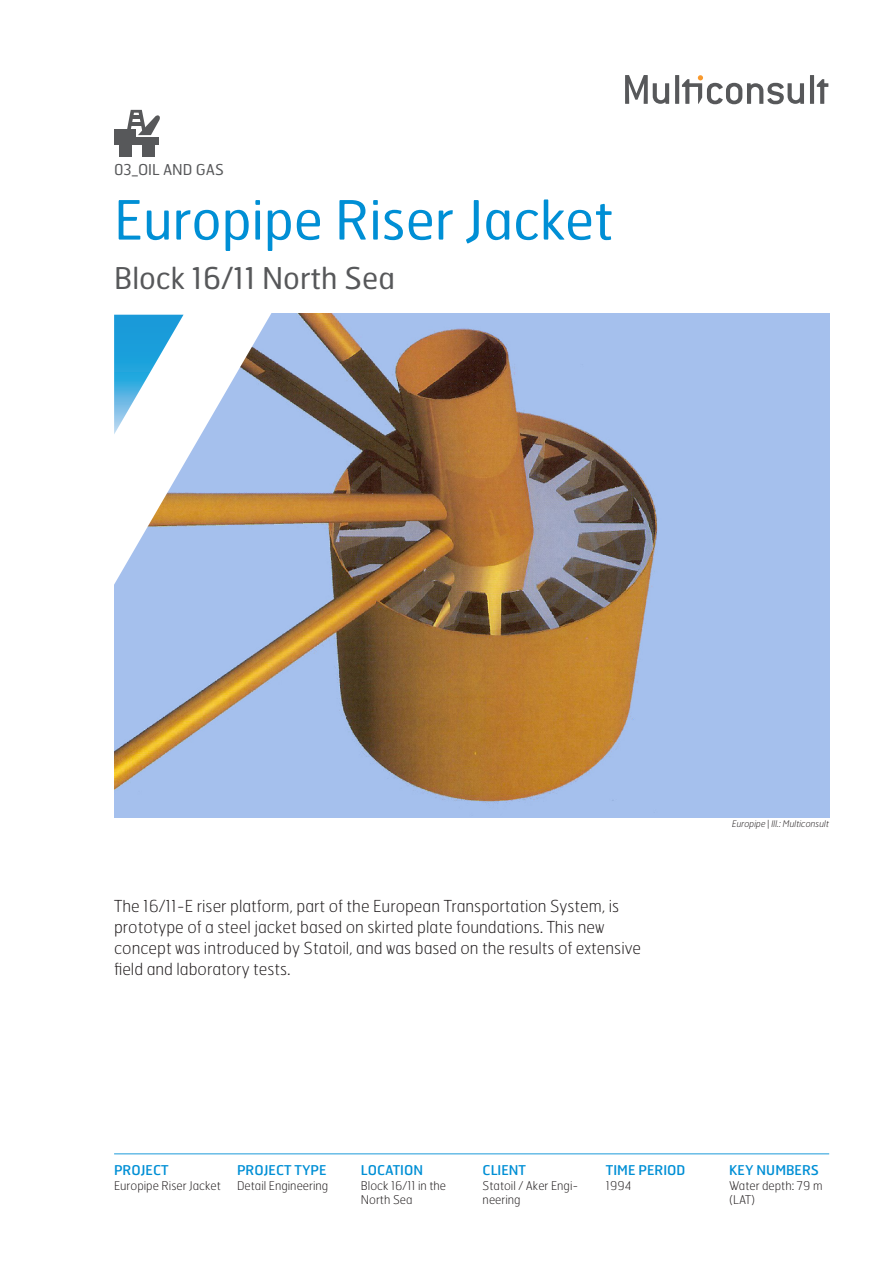
<style>
.page{position:relative;width:893px;height:1263px;background:#fff}
.page>*{position:absolute;margin:0;border:0;box-sizing:border-box;transform-origin:0 0}
.Overskrift{font:54px "Hermes FB";color:#008fd5}
.Brødtekst{font:30px "Hermes FB";color:#57585a}
.Brødtekst-2{font:100 16.5px "Hermes FB";color:#231f20}
.Symbol{font:15px "Hermes FB";color:#57585a}
.Nøkkelinfo_forside_o{font:13.5px "Hermes FB";color:#008fd5}
.Nøkkelinfo_forside_b{font:13.5px "Hermes FB";color:#008fd5}
.Nøkkelinfo_forside_b-2{font:100 12px/14.4px "Hermes FB";color:#231f20}
.t1{font:italic 100 9px "Hermes FB";color:#231f20}
</style>
<div class="page">
<img style="left:114px;top:313px;width:715px;height:504px">
<div style="left:114px;top:129px;width:21px;height:15px;background:#57585a"></div>
<div style="left:134px;top:137px;width:25px;height:7px;background:#57585a"></div>
<div style="left:119px;top:139px;width:12px;height:17px;background:#57585a"></div>
<div style="left:142px;top:139px;width:13px;height:17px;background:#57585a"></div>
<svg style="left:127px;top:110px;width:33px;height:25px"></svg>
<svg style="left:625px;top:75px;width:44px;height:29px"></svg>
<svg style="left:675px;top:75px;width:4px;height:29px"></svg>
<hr style="left:810px;top:75px;width:4px;height:29px;background:#57585a">
<svg style="left:817px;top:79px;width:11px;height:25px"></svg>
<svg style="left:682px;top:75px;width:122px;height:29px"></svg>
<svg style="left:114px;top:313px;width:165px;height:346px;fill:#a5c0ed"></svg>
<hr style="left:114px;top:1153px;width:715px;height:1px;background:#008fd5">
<svg style="left:114px;top:315px;width:70px;height:119px"></svg>
<p class="Symbol" style="left:114px;top:160px;width:111px">03_OIL AND GAS</p>
<p class="Overskrift" style="left:114px;top:186px;width:501px">Europipe Riser Jacket</p>
<p class="Brødtekst" style="left:114px;top:259px;width:282px">Block 16/11 North Sea</p>
<p class="Brødtekst-2" style="left:114px;top:895px;width:507px">The 16/11-E riser platform, part of the European Transportation System, is</p>
<p class="Brødtekst-2" style="left:114px;top:916px;width:492px">prototype of a steel jacket based on skirted plate foundations. This new</p>
<p class="Brødtekst-2" style="left:114px;top:937px;width:529px">concept was introduced by Statoil, and was based on the results of extensive</p>
<p class="Brødtekst-2" style="left:114px;top:958px;width:178px">field and laboratory tests.</p>
<p class="t1" style="left:732px;top:818px;width:99px">Europipe | Ill.: Multiconsult</p>
<p class="Nøkkelinfo_forside_o" style="left:114px;top:1162px;width:56px">PROJECT</p>
<p class="Nøkkelinfo_forside_b-2" style="left:114px;top:1178px;width:108px">Europipe Riser Jacket</p>
<p class="Nøkkelinfo_forside_o" style="left:237px;top:1162px;width:91px">PROJECT TYPE</p>
<p class="Nøkkelinfo_forside_b-2" style="left:237px;top:1178px;width:93px">Detail Engineering</p>
<p class="Nøkkelinfo_forside_o" style="left:361px;top:1162px;width:64px">LOCATION</p>
<p class="Nøkkelinfo_forside_b-2" style="left:361px;top:1178px;width:87px">Block 16/11 in the<br>North Sea</p>
<p class="Nøkkelinfo_forside_o" style="left:483px;top:1162px;width:45px">CLIENT</p>
<p class="Nøkkelinfo_forside_b-2" style="left:483px;top:1178px;width:97px">Statoil / Aker Engi&shy;neering</p>
<p class="Nøkkelinfo_forside_o" style="left:606px;top:1162px;width:81px">TIME PERIOD</p>
<p class="Nøkkelinfo_forside_b-2" style="left:606px;top:1178px;width:27px">1994</p>
<p class="Nøkkelinfo_forside_b" style="left:729px;top:1162px;width:91px">KEY NUMBERS</p>
<p class="Nøkkelinfo_forside_b-2" style="left:729px;top:1178px;width:95px">Water depth: 79 m (LAT)</p>
</div>
